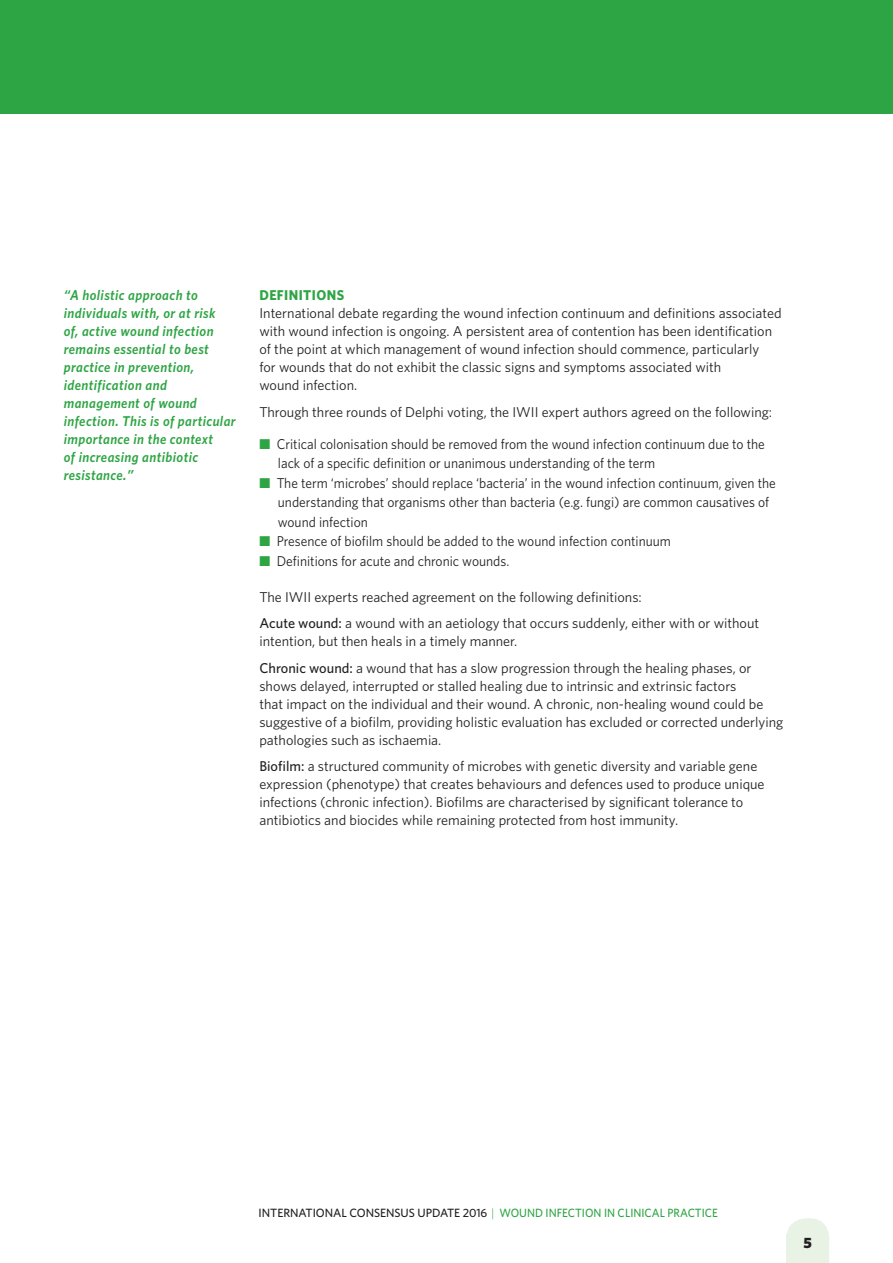
<style>
.page{position:relative;width:893px;height:1263px;background:#fff}
.page>*{position:absolute;margin:0;border:0;box-sizing:border-box;transform-origin:0 0}
.t1{font:900 15px "Whitney";color:#231f20}
.t2{font:14.25px/18px "Whitney";color:#231f20}
.t3{font:14.25px/19.5px "Whitney";color:#231f20;scale:.95 1}
.t4{font:italic 600 14.25px/18px "Whitney";letter-spacing:.03em;color:#2ea544}
.t5{font:700 14.25px "Whitney";letter-spacing:.03em;color:#2ea544;scale:.95 1}
.t6{font:500 12px "Whitney";letter-spacing:-.005em;color:#231f20}
.s1{color:#2ea544}
.s2{font-weight:500}
.s3{font-weight:300;color:#2ea544}
</style>
<div class="page">
<div style="left:0;top:0;width:893px;height:113px;background:#2ea544"></div>
<svg style="left:787px;top:1218px;width:42px;height:16px"></svg>
<div style="left:786px;top:1234px;width:43px;height:29px;background:#e8f2e5"></div>
<p class="t4" style="left:64px;top:286px;width:173px">“A holistic approach to individuals with, or at risk<br>of, active wound infection remains essential to best practice in prevention, identification and management of wound infection. This is of particular importance in the context<br>of increasing antibiotic resistance.”</p>
<p class="t5" style="left:259px;top:287px;width:91px">DEFINITIONS</p>
<p class="t2" style="left:259px;top:304px;width:524px">International debate regarding the wound infection continuum and definitions associated with wound infection is ongoing. A persistent area of contention has been identification of the point at which management of wound infection should commence, particularly<br>for wounds that do not exhibit the classic signs and symptoms associated with<br>wound infection.</p>
<p class="t2" style="left:259px;top:403px;width:514px">Through three rounds of Delphi voting, the IWII expert authors agreed on the following:</p>
<p class="t3" style="left:278px;top:433px;width:514px;text-indent:-18px"><span class="s1">■</span> Critical colonisation should be removed from the wound infection continuum due to the lack of a specific definition or unanimous understanding of the term</p>
<p class="t3" style="left:278px;top:472px;width:526px;text-indent:-18px"><span class="s1">■</span> The term ‘microbes’ should replace ‘bacteria’ in the wound infection continuum, given the understanding that organisms other than bacteria (e.g. fungi) are common causatives of wound infection</p>
<p class="t3" style="left:259px;top:531px;width:435px"><span class="s1">■</span> Presence of biofilm should be added to the wound infection continuum</p>
<p class="t3" style="left:259px;top:550px;width:265px"><span class="s1">■</span> Definitions for acute and chronic wounds.</p>
<p class="t2" style="left:259px;top:583px;width:501px;line-height:26.5px">The IWII experts reached agreement on the following definitions:<br><span class="s2">Acute wound:</span> a wound with an aetiology that occurs suddenly, either with or without</p>
<p class="t2" style="left:259px;top:627px;width:494px;line-height:26.5px">intention, but then heals in a timely manner.<br><span class="s2">Chronic wound:</span> a wound that has a slow progression through the healing phases, or</p>
<p class="t2" style="left:259px;top:676px;width:525px">shows delayed, interrupted or stalled healing due to intrinsic and extrinsic factors<br>that impact on the individual and their wound. A chronic, non-healing wound could be suggestive of a biofilm, providing holistic evaluation has excluded or corrected underlying pathologies such as ischaemia.</p>
<p class="t2" style="left:259px;top:757px;width:507px"><span class="s2">Biofilm:</span> a structured community of microbes with genetic diversity and variable gene expression (phenotype) that creates behaviours and defences used to produce unique infections (chronic infection). Biofilms are characterised by significant tolerance to antibiotics and biocides while remaining protected from host immunity.</p>
<p class="t6" style="left:259px;top:1205px;width:461px">INTERNATIONAL CONSENSUS UPDATE 2016 <span class="s3">|</span> <span class="s1">WOUND INFECTION IN CLINICAL PRACTICE</span></p>
<p class="t1" style="left:804px;top:1234px;width:10px">5</p>
</div>
